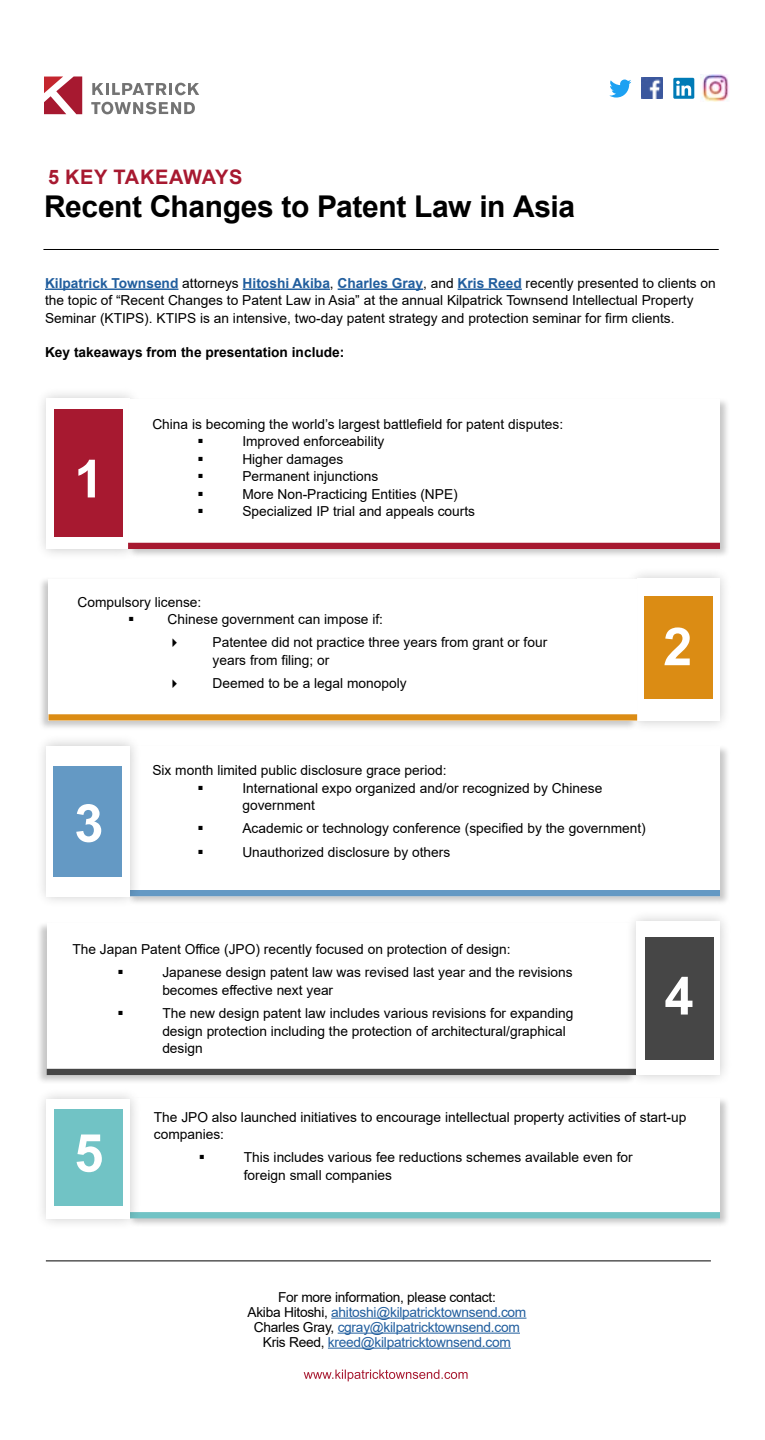
<style>
.page{position:relative;width:765px;height:1440px;background:#fff}
.page>*{position:absolute;margin:0;border:0;box-sizing:border-box;transform-origin:0 0}
.t1{font:700 52.5px "Arial";color:#fff}
.t2{font:700 30px "Arial";letter-spacing:-.015em;color:#000}
.t3{font:700 20px "Arial";letter-spacing:.035em;color:#a71930}
.t4{font:13.75px/17.5px "Arial";color:#000}
.t5{font:13.75px/15px "Arial";letter-spacing:-.02em;color:#215e9e;text-align:center}
.t6{font:700 13.75px "Arial";color:#000}
.s1{font-weight:700;color:#215e9e}
.s2{color:#000}
</style>
<div class="page">
<div style="left:128px;top:1097px;width:602px;height:130px;background:#000;opacity:.22"></div>
<div style="left:129px;top:1099px;width:590px;height:119px;background:#fff"></div>
<div style="left:128px;top:1212px;width:592px;height:6px;background:#71c3c5"></div>
<div style="left:35px;top:1087px;width:106px;height:143px;background:#000;opacity:.21"></div>
<div style="left:47px;top:1099px;width:83px;height:119px;background:#fff"></div>
<div style="left:54px;top:1110px;width:69px;height:96px;background:#71c3c5"></div>
<div style="left:36px;top:921px;width:600px;height:163px;background:#000;opacity:.22"></div>
<div style="left:47px;top:923px;width:589px;height:151px;background:#fff"></div>
<div style="left:47px;top:1069px;width:590px;height:6px;background:#464646"></div>
<div style="left:625px;top:910px;width:107px;height:177px;background:#000;opacity:.21"></div>
<div style="left:637px;top:922px;width:83px;height:153px;background:#fff"></div>
<div style="left:645px;top:938px;width:68px;height:122px;background:#464646"></div>
<div style="left:127px;top:744px;width:604px;height:161px;background:#000;opacity:.22"></div>
<div style="left:128px;top:746px;width:592px;height:150px;background:#fff"></div>
<div style="left:128px;top:890px;width:592px;height:6px;background:#6499c4"></div>
<div style="left:35px;top:734px;width:106px;height:174px;background:#000;opacity:.21"></div>
<div style="left:47px;top:746px;width:83px;height:150px;background:#fff"></div>
<div style="left:54px;top:766px;width:68px;height:111px;background:#6499c4"></div>
<svg style="left:92px;top:83px;width:107px;height:12px"></svg>
<svg style="left:91px;top:102px;width:104px;height:12px"></svg>
<svg style="left:44px;top:76px;width:38px;height:38px"></svg>
<hr style="left:46px;top:1261px;width:665px;height:1px;background:#000">
<hr style="left:331px;top:1318px;width:195px;height:1px;background:#215e9e">
<hr style="left:338px;top:1333px;width:182px;height:1px;background:#215e9e">
<hr style="left:328px;top:1348px;width:183px;height:1px;background:#215e9e">
<img style="left:642px;top:78px;width:21px;height:21px">
<svg style="left:609px;top:80px;width:22px;height:18px"></svg>
<div style="left:673px;top:78px;width:21px;height:21px;background:#007bb6;border-radius:2px"></div>
<svg style="left:676px;top:81px;width:15px;height:15px"></svg>
<hr style="left:45px;top:289px;width:133px;height:1px;background:#215e9e">
<hr style="left:243px;top:289px;width:87px;height:1px;background:#215e9e">
<hr style="left:338px;top:289px;width:85px;height:1px;background:#215e9e">
<hr style="left:458px;top:289px;width:64px;height:1px;background:#215e9e">
<svg style="left:304px;top:1370px;width:164px;height:11px"></svg>
<hr style="left:43px;top:249px;width:676px;height:1px;background:#000">
<div style="left:35px;top:387px;width:106px;height:174px;background:#000;opacity:.21"></div>
<div style="left:47px;top:398px;width:83px;height:151px;background:#fff"></div>
<div style="left:54px;top:410px;width:69px;height:127px;background:#a71930"></div>
<div style="left:625px;top:566px;width:107px;height:167px;background:#000;opacity:.21"></div>
<div style="left:637px;top:578px;width:83px;height:143px;background:#fff"></div>
<div style="left:644px;top:597px;width:69px;height:102px;background:#db8c14"></div>
<img style="left:701px;top:74px;width:28px;height:27px">
<div style="left:128px;top:398px;width:602px;height:160px;background:#000;opacity:.22"></div>
<div style="left:129px;top:399px;width:590px;height:149px;background:#fff"></div>
<div style="left:128px;top:543px;width:592px;height:6px;background:#a71930"></div>
<div style="left:38px;top:577px;width:600px;height:154px;background:#000;opacity:.22"></div>
<div style="left:48px;top:579px;width:589px;height:142px;background:#fff"></div>
<div style="left:48px;top:714px;width:589px;height:7px;background:#db8c14"></div>
<h3 class="t3" style="left:48px;top:163px;width:196px">5 KEY TAKEAWAYS</h3>
<h2 class="t2" style="left:44px;top:185px;width:533px">Recent Changes to Patent Law in Asia</h2>
<p class="t4" style="left:45px;top:274px;width:672px"><span class="s1">Kilpatrick Townsend</span> attorneys <span class="s1">Hitoshi Akiba</span>, <span class="s1">Charles Gray</span>, and <span class="s1">Kris Reed</span> recently presented to clients on the topic of “Recent Changes to Patent Law in Asia” at the annual Kilpatrick Townsend Intellectual Property<br>Seminar (KTIPS). KTIPS is an intensive, two-day patent strategy and protection seminar for firm clients.</p>
<p class="t6" style="left:45px;top:343px;width:301px">Key takeaways from the presentation include:</p>
<h1 class="t1" style="left:74px;top:442px;width:31px">1</h1>
<p class="t4" style="left:242px;top:415px;width:322px;text-indent:-90px">China is becoming the world’s largest battlefield for patent disputes:<br>Improved enforceability<br>Higher damages<br>Permanent injunctions<br>More Non-Practicing Entities (NPE)<br>Specialized IP trial and appeals courts</p>
<p class="t4" style="left:168px;top:593px;width:217px;text-indent:-90px">Compulsory license:<br>Chinese government can impose if:</p>
<p class="t4" style="left:213px;top:634px;width:336px">Patentee did not practice three years from grant or four years from filing; or</p>
<p class="t4" style="left:213px;top:674px;width:196px">Deemed to be a legal monopoly</p>
<h1 class="t1" style="left:663px;top:610px;width:31px">2</h1>
<h1 class="t1" style="left:74px;top:786px;width:31px">3</h1>
<p class="t4" style="left:242px;top:762px;width:361px;text-indent:-90px">Six month limited public disclosure grace period:<br>International expo organized and/or recognized by Chinese government</p>
<p class="t4" style="left:242px;top:817px;width:405px;line-height:23.1px">Academic or technology conference (specified by the government)<br>Unauthorized disclosure by others</p>
<p class="t4" style="left:162px;top:938px;width:412px;line-height:23.1px;text-indent:-90px">The Japan Patent Office (JPO) recently focused on protection of design:<br>Japanese design patent law was revised last year and the revisions</p>
<p class="t4" style="left:162px;top:979px;width:413px;line-height:23.1px">becomes effective next year<br>The new design patent law includes various revisions for expanding</p>
<p class="t4" style="left:162px;top:1022px;width:405px">design protection including the protection of architectural/graphical design</p>
<h1 class="t1" style="left:664px;top:959px;width:31px">4</h1>
<h1 class="t1" style="left:74px;top:1116px;width:31px">5</h1>
<p class="t4" style="left:154px;top:1108px;width:534px">The JPO also launched initiatives to encourage intellectual property activities of start-up companies:</p>
<p class="t4" style="left:244px;top:1149px;width:390px">This includes various fee reductions schemes available even for foreign small companies</p>
<p class="t5" style="left:247px;top:1289px;width:280px"><span class="s2">For more information, please contact:<br>Akiba Hitoshi,</span> ahitoshi@kilpatricktownsend.com <span class="s2">Charles Gray,</span> cgray@kilpatricktownsend.com <span class="s2">Kris Reed,</span> kreed@kilpatricktownsend.com</p>
</div>
